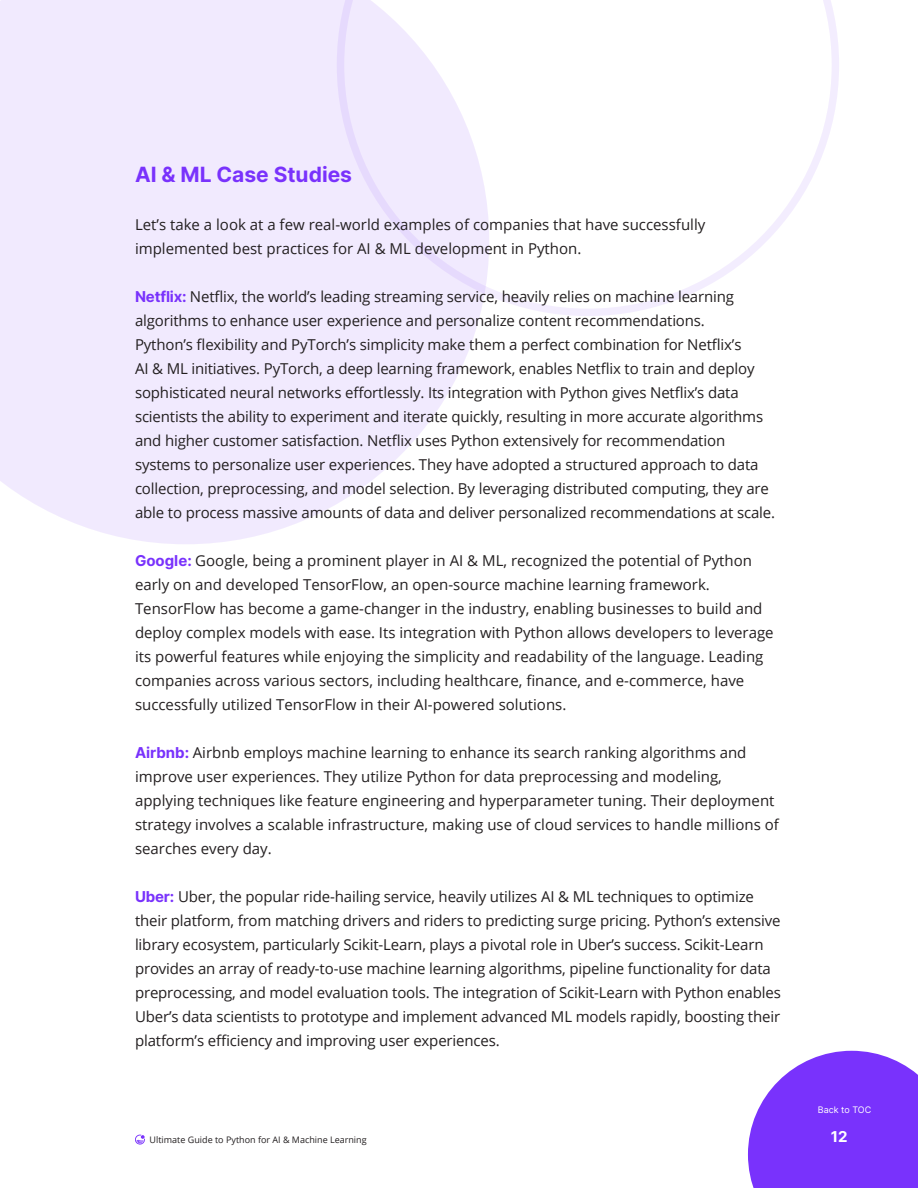
<style>
.page{position:relative;width:918px;height:1188px;background:#fff}
.page>*{position:absolute;margin:0;border:0;box-sizing:border-box;transform-origin:0 0}
.Heads{font:700 21px "Inter";color:#7932fc}
.t1{font:15px/24px "Open Sans";letter-spacing:-.01em;color:#231f20}
.t2{font:700 15px "Inter";color:#fff}
.t3{font:9px "Open Sans";color:#231f20}
.t4{font:9px "Inter";color:#fff}
.s1{font-family:"Inter";font-weight:700;color:#7932fc}
</style>
<div class="page">
<svg style="left:748px;top:1051px;width:170px;height:137px;background:#8a4cfc"></svg>
<svg style="left:0;top:0;width:480px;height:544px;background:#f2ecfe"></svg>
<svg style="left:135px;top:1135px;width:10px;height:10px"></svg>
<svg style="left:337px;top:0;width:502px;height:316px"></svg>
<p class="Heads" style="left:135px;top:159px;width:219px">AI &amp; ML Case Studies</p>
<p class="t1" style="left:135px;top:213px;width:572px">Let’s take a look at a few real-world examples of companies that have successfully implemented best practices for AI &amp; ML development in Python.</p>
<p class="t1" style="left:135px;top:285px;width:642px"><span class="s1">Netflix:</span> Netflix, the world’s leading streaming service, heavily relies on machine learning algorithms to enhance user experience and personalize content recommendations.<br>Python’s flexibility and PyTorch’s simplicity make them a perfect combination for Netflix’s<br>AI &amp; ML initiatives. PyTorch, a deep learning framework, enables Netflix to train and deploy sophisticated neural networks effortlessly. Its integration with Python gives Netflix’s data scientists the ability to experiment and iterate quickly, resulting in more accurate algorithms and higher customer satisfaction. Netflix uses Python extensively for recommendation systems to personalize user experiences. They have adopted a structured approach to data collection, preprocessing, and model selection. By leveraging distributed computing, they are able to process massive amounts of data and deliver personalized recommendations at scale.</p>
<p class="t1" style="left:135px;top:549px;width:640px"><span class="s1">Google:</span> Google, being a prominent player in AI &amp; ML, recognized the potential of Python early on and developed TensorFlow, an open-source machine learning framework.<br>TensorFlow has become a game-changer in the industry, enabling businesses to build and deploy complex models with ease. Its integration with Python allows developers to leverage its powerful features while enjoying the simplicity and readability of the language. Leading companies across various sectors, including healthcare, finance, and e-commerce, have successfully utilized TensorFlow in their AI-powered solutions.</p>
<p class="t1" style="left:135px;top:741px;width:645px"><span class="s1">Airbnb:</span> Airbnb employs machine learning to enhance its search ranking algorithms and improve user experiences. They utilize Python for data preprocessing and modeling, applying techniques like feature engineering and hyperparameter tuning. Their deployment strategy involves a scalable infrastructure, making use of cloud services to handle millions of searches every day.</p>
<p class="t1" style="left:135px;top:885px;width:647px"><span class="s1">Uber:</span> Uber, the popular ride-hailing service, heavily utilizes AI &amp; ML techniques to optimize their platform, from matching drivers and riders to predicting surge pricing. Python’s extensive library ecosystem, particularly Scikit-Learn, plays a pivotal role in Uber’s success. Scikit-Learn provides an array of ready-to-use machine learning algorithms, pipeline functionality for data preprocessing, and model evaluation tools. The integration of Scikit-Learn with Python enables Uber’s data scientists to prototype and implement advanced ML models rapidly, boosting their platform’s efficiency and improving user experiences.</p>
<p class="t4" style="left:818px;top:1103px;width:55px">Back to TOC</p>
<p class="t3" style="left:150px;top:1134px;width:219px">Ultimate Guide to Python for AI &amp; Machine Learning</p>
<p class="t2" style="left:831px;top:1125px;width:18px">12</p>
</div>
